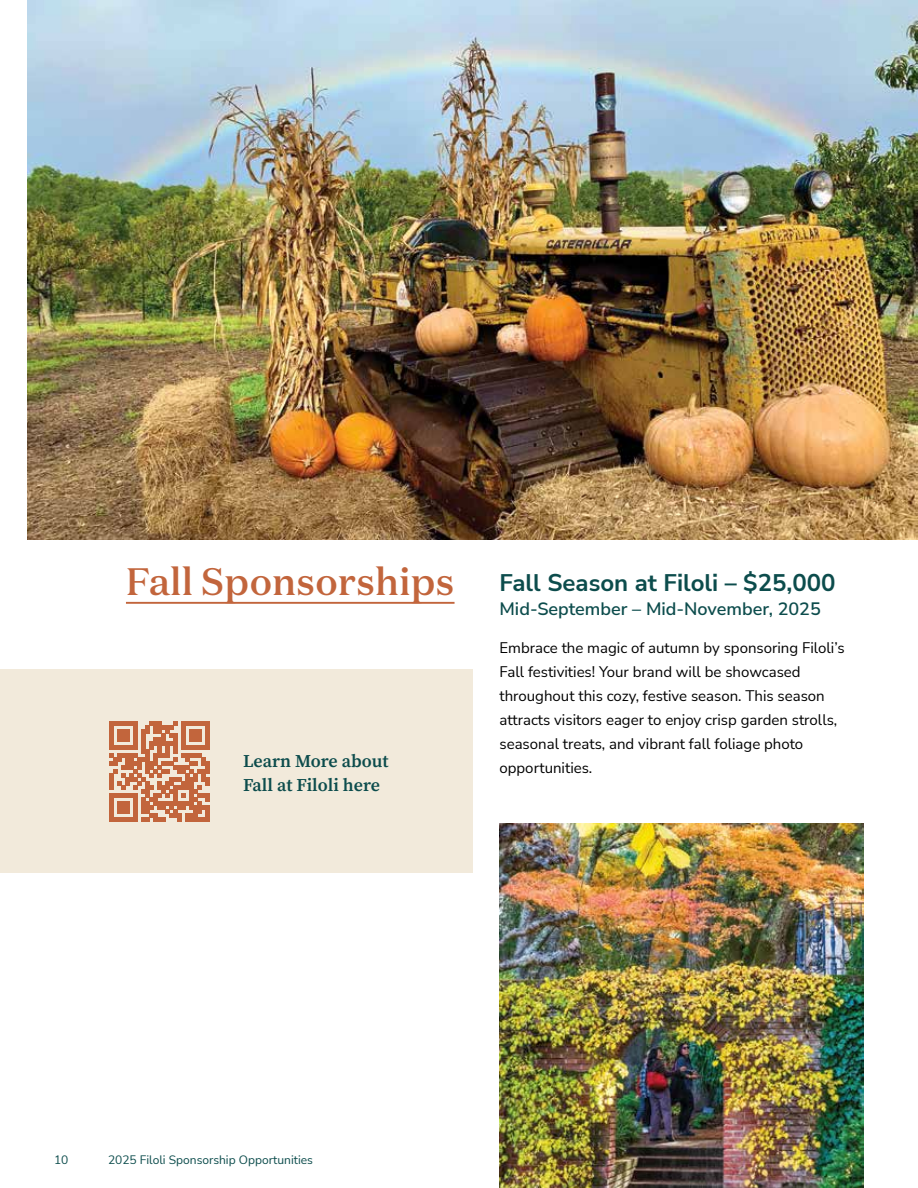
<style>
.page{position:relative;width:918px;height:1188px;background:#fff}
.page>*{position:absolute;margin:0;border:0;box-sizing:border-box;transform-origin:0 0}
.t1{font:500 38.25px "Domaine Text";color:#c2653c}
.t2{font:700 24px "Nunito Sans";color:#0c4c4c}
.t3{font:600 18px "Nunito Sans";color:#0c4c4c}
.t4{font:600 18px/24px "Source Serif Pro";color:#0c4c4c}
.t5{font:15px/24px "Nunito Sans";color:#000}
.t6{font:12px "Nunito Sans";color:#0c4c4c}
</style>
<div class="page">
<div style="left:0;top:670px;width:473px;height:203px;background:#f2eadb"></div>
<img style="left:27px;top:0;width:891px;height:540px">
<svg style="left:109px;top:721px;width:100px;height:100px"></svg>
<img style="left:500px;top:824px;width:364px;height:364px">
<hr style="left:126px;top:602px;width:329px;height:2px;background:#c2653c">
<h1 class="t1" style="left:126px;top:564px;width:330px">Fall Sponsorships</h1>
<p class="t4" style="left:243px;top:751px;width:147px">Learn More about<br>Fall at Filoli here</p>
<h2 class="t2" style="left:500px;top:572px;width:338px">Fall Season at Filoli – $25,000</h2>
<p class="t3" style="left:500px;top:602px;width:323px">Mid-September – Mid-November, 2025</p>
<p class="t5" style="left:500px;top:636px;width:347px">Embrace the magic of autumn by sponsoring Filoli’s Fall festivities! Your brand will be showcased throughout this cozy, festive season. This season attracts visitors eager to enjoy crisp garden strolls, seasonal treats, and vibrant fall foliage photo opportunities.</p>
<p class="t6" style="left:54px;top:1155px;width:16px">10</p>
<p class="t6" style="left:108px;top:1155px;width:206px">2025 Filoli Sponsorship Opportunities</p>
</div>
